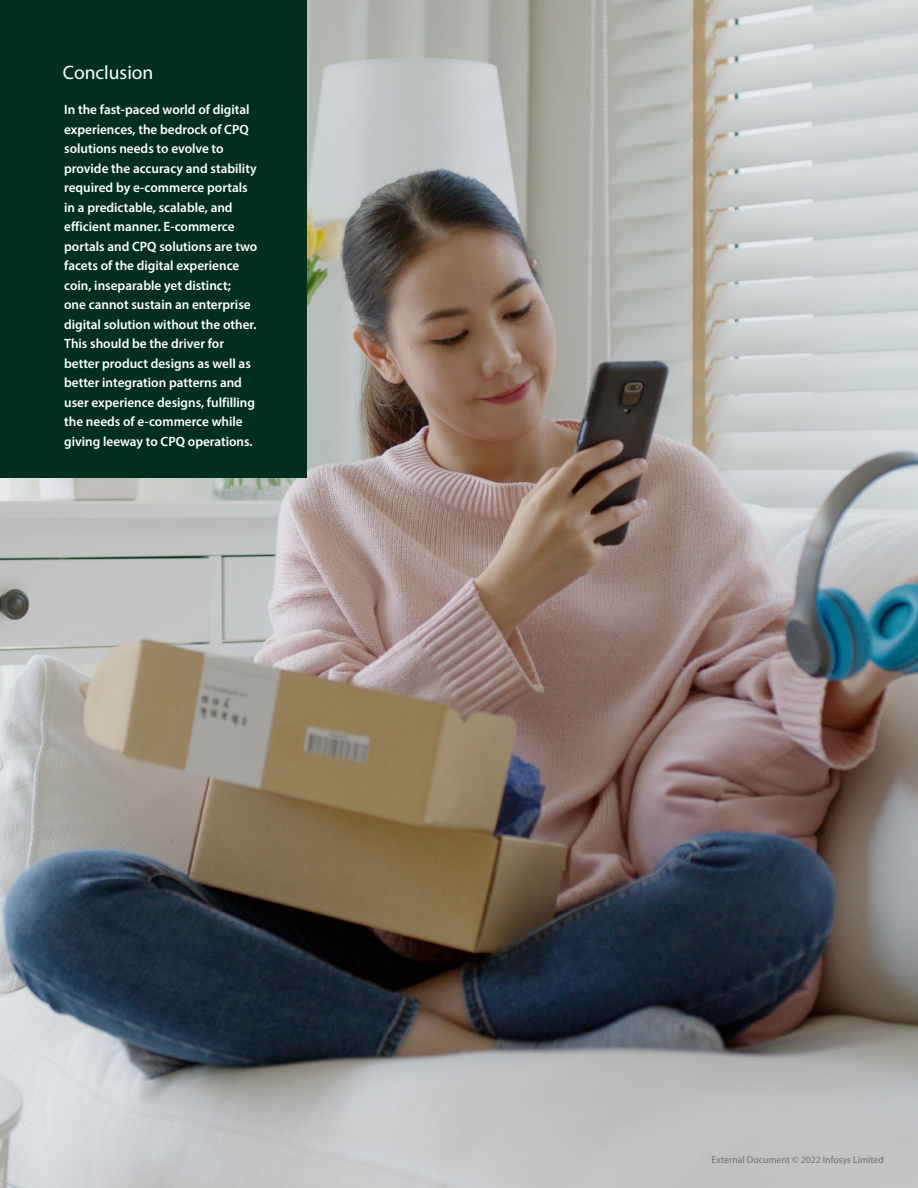
<style>
.page{position:relative;width:918px;height:1188px;background:#fff}
.page>*{position:absolute;margin:0;border:0;box-sizing:border-box;transform-origin:0 0}
.t1{font:19.5px "Myriad Pro";color:#fff}
.t2{font:600 13.5px/19.5px "Myriad Pro";color:#fff}
.t3{font:9.75px "Myriad Pro";color:#6d6e71}
</style>
<div class="page">
<img style="left:0;top:0;width:918px;height:1188px">
<div style="left:0;top:0;width:306px;height:478px;background:#00301d"></div>
<h1 class="t1" style="left:63px;top:60px;width:92px">Conclusion</h1>
<p class="t2" style="left:64px;top:100px;width:195px">In the fast-paced world of digital experiences, the bedrock of CPQ solutions needs to evolve to provide the accuracy and stability required by e-commerce portals in a predictable, scalable, and efficient manner. E-commerce portals and CPQ solutions are two facets of the digital experience coin, inseparable yet distinct;<br>one cannot sustain an enterprise digital solution without the other.<br>This should be the driver for better product designs as well as better integration patterns and user experience designs, fulfilling the needs of e-commerce while giving leeway to CPQ operations.</p>
<p class="t3" style="left:712px;top:1154px;width:174px">External Document © 2022 Infosys Limited</p>
</div>
